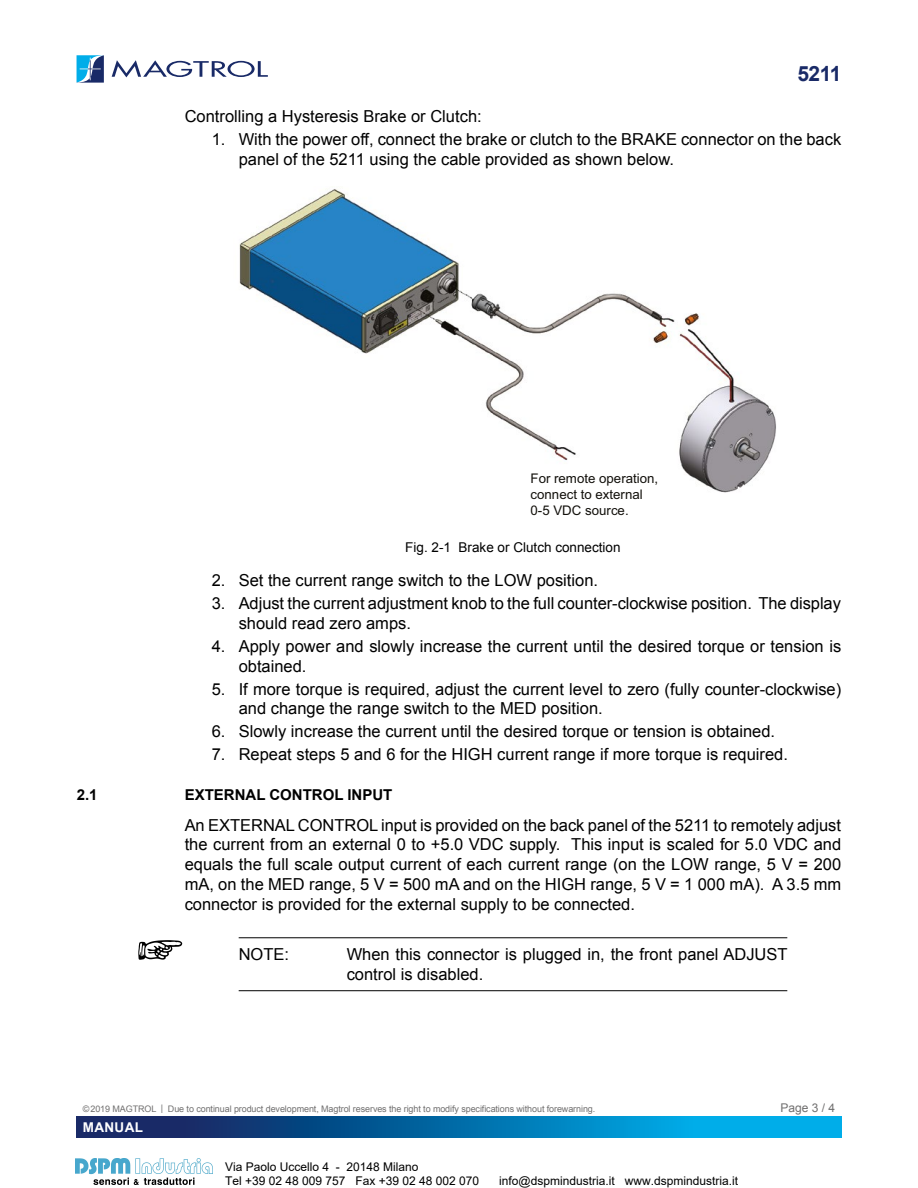
<style>
.page{position:relative;width:918px;height:1188px;background:#fff}
.page>*{position:absolute;margin:0;border:0;box-sizing:border-box;transform-origin:0 0}
.t1{font:700 21px "Arial";color:#192a67}
.t2{font:16.5px/19.8px "Arial";color:#000}
.t3{font:700 15px "Arial";color:#000}
.t4{font:13.5px "Arial";color:#000}
.t5{font:700 13.5px "Arial";letter-spacing:.025em;color:#fff}
.t6{font:13.35px/15.9px "Arial";color:#12100b}
.t7{font:12px/14.4px "Arial";color:#000}
.t8{font:12px "Arial";color:#706f6f}
.t9{font:9px "Arial";letter-spacing:-.01em;color:#706f6f}
</style>
<div class="page">
<svg style="left:77px;top:1116px;width:764px;height:21px;background:#066ca8"></svg>
<svg style="left:112px;top:60px;width:156px;height:17px"></svg>
<svg style="left:77px;top:55px;width:27px;height:28px"></svg>
<hr style="left:239px;top:937px;width:548px;height:1px;background:#000">
<hr style="left:239px;top:990px;width:548px;height:1px;background:#000">
<img style="left:239px;top:189px;width:537px;height:304px">
<svg style="left:138px;top:940px;width:44px;height:20px"></svg>
<img style="left:75px;top:1158px;width:138px;height:27px">
<p class="t1" style="left:797px;top:60px;width:45px">5211</p>
<p class="t2" style="left:185px;top:106px;width:299px">Controlling a Hysteresis Brake or Clutch:</p>
<p class="t2" style="left:239px;top:129px;width:604px;text-indent:-27px">1. With the power off, connect the brake or clutch to the BRAKE connector on the back panel of the 5211 using the cable provided as shown below.</p>
<p class="t6" style="left:531px;top:470px;width:129px">For remote operation, connect to external<br>0-5 VDC source.</p>
<p class="t4" style="left:405px;top:538px;width:217px">Fig. 2-1 Brake or Clutch connection</p>
<p class="t2" style="left:212px;top:570px;width:388px">2. Set the current range switch to the LOW position.</p>
<p class="t2" style="left:239px;top:593px;width:604px;text-indent:-27px">3. Adjust the current adjustment knob to the full counter-clockwise position. The display should read zero amps.</p>
<p class="t2" style="left:239px;top:636px;width:604px;text-indent:-27px">4. Apply power and slowly increase the current until the desired torque or tension is obtained.</p>
<p class="t2" style="left:239px;top:679px;width:604px;text-indent:-27px">5. If more torque is required, adjust the current level to zero (fully counter-clockwise) and change the range switch to the MED position.</p>
<p class="t2" style="left:212px;top:722px;width:565px">6. Slowly increase the current until the desired torque or tension is obtained.</p>
<p class="t2" style="left:212px;top:745px;width:578px">7. Repeat steps 5 and 6 for the HIGH current range if more torque is required.</p>
<p class="t3" style="left:77px;top:785px;width:22px">2.1</p>
<p class="t3" style="left:185px;top:785px;width:209px">EXTERNAL CONTROL INPUT</p>
<p class="t2" style="left:185px;top:815px;width:658px;text-align:justify">An EXTERNAL CONTROL input is provided on the back panel of the 5211 to remotely adjust the current from an external 0 to +5.0 VDC supply. This input is scaled for 5.0 VDC and equals the full scale output current of each current range (on the LOW range, 5 V = 200 mA, on the MED range, 5 V = 500 mA and on the HIGH range, 5 V = 1 000 mA). A 3.5 mm connector is provided for the external supply to be connected.</p>
<p class="t2" style="left:239px;top:944px;width:52px">NOTE:</p>
<p class="t2" style="left:347px;top:944px;width:442px">When this connector is plugged in, the front panel ADJUST control is disabled.</p>
<p class="t9" style="left:83px;top:1103px;width:514px">©2019 MAGTROL | Due to continual product development, Magtrol reserves the right to modify specifications without forewarning.</p>
<p class="t8" style="left:780px;top:1100px;width:56px">Page 3 / 4</p>
<p class="t5" style="left:83px;top:1118px;width:62px">MANUAL</p>
<p class="t7" style="left:225px;top:1159px;width:256px">Via Paolo Uccello 4 - 20148 Milano<br>Tel +39 02 48 009 757 Fax +39 02 48 002 070</p>
<p class="t7" style="left:499px;top:1174px;width:240px">info@dspmindustria.it www.dspmindustria.it</p>
</div>
